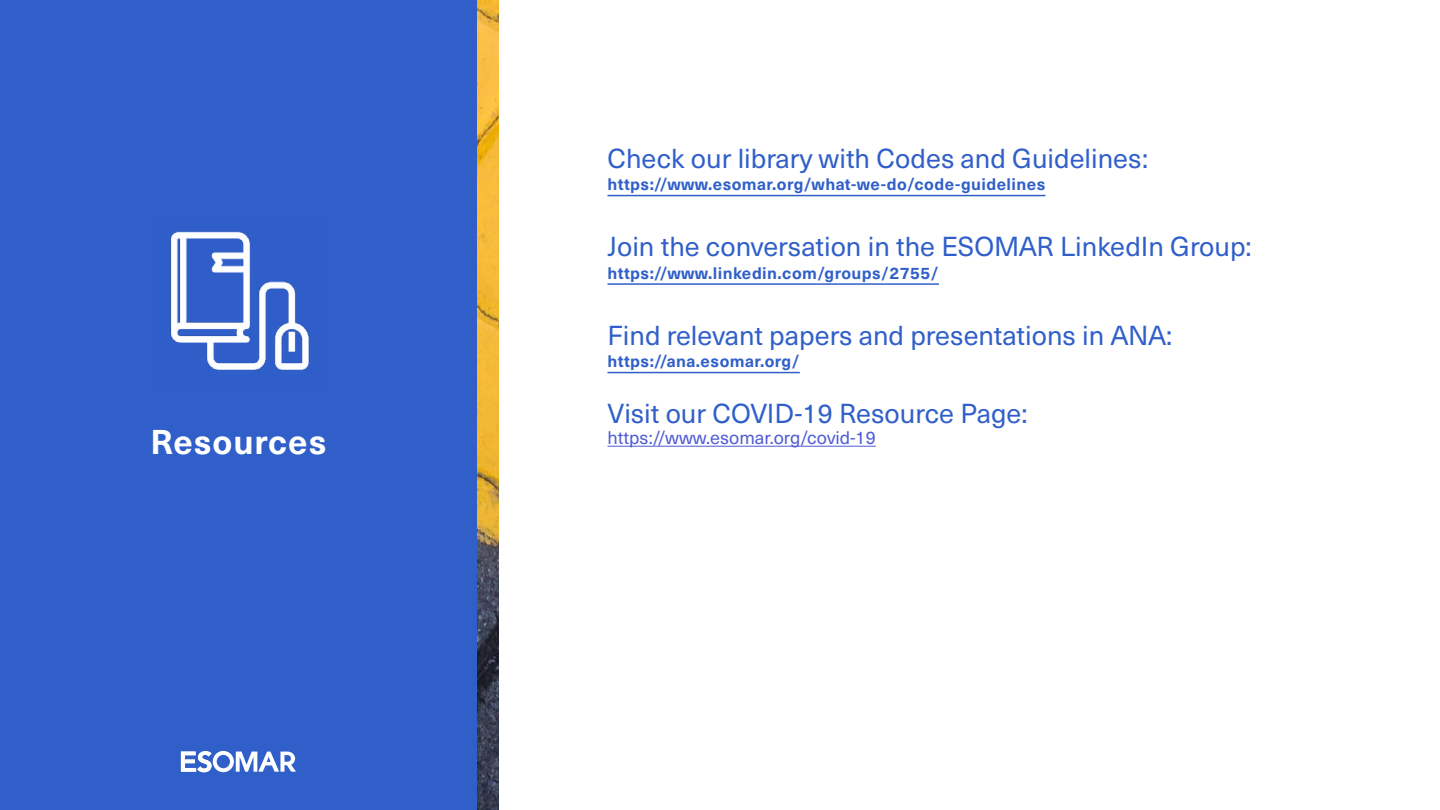
<style>
.page{position:relative;width:1440px;height:810px;background:#fff}
.page>*{position:absolute;margin:0;border:0;box-sizing:border-box;transform-origin:0 0}
.t1{font:700 33.83px "Neue Haas Unica Pro";letter-spacing:.025em;color:#fff}
.t2{font:27px "Neue Haas Unica Pro";color:#305fca}
.t3{font:18px "Neue Haas Unica Pro";color:#4f5cd6}
.t4{font:700 16.5px "Neue Haas Unica Pro";letter-spacing:.025em;color:#305fca}
</style>
<div class="page">
<img style="left:476px;top:0;width:23px;height:810px">
<div style="left:0;top:0;width:476px;height:810px;background:#305fca"></div>
<svg style="left:181px;top:751px;width:115px;height:21px"></svg>
<img style="left:170px;top:231px;width:140px;height:139px">
<hr style="left:608px;top:195px;width:437px;height:1px;background:#305fca">
<hr style="left:608px;top:283px;width:331px;height:2px;background:#305fca">
<hr style="left:608px;top:372px;width:192px;height:1px;background:#305fca">
<hr style="left:608px;top:446px;width:268px;height:1px;background:#4f5cd6">
<p class="t1" style="left:151px;top:421px;width:177px">Resources</p>
<p class="t2" style="left:608px;top:142px;width:542px">Check our library with Codes and Guidelines:</p>
<p class="t4" style="left:608px;top:174px;width:439px">https://www.esomar.org/what-we-do/code-guidelines</p>
<p class="t2" style="left:608px;top:231px;width:646px">Join the conversation in the ESOMAR LinkedIn Group:</p>
<p class="t4" style="left:608px;top:263px;width:333px">https://www.linkedin.com/groups/2755/</p>
<p class="t2" style="left:608px;top:319px;width:566px">Find relevant papers and presentations in ANA:</p>
<p class="t4" style="left:608px;top:351px;width:194px">https://ana.esomar.org/</p>
<p class="t2" style="left:608px;top:397px;width:421px">Visit our COVID-19 Resource Page:</p>
<p class="t3" style="left:608px;top:427px;width:270px">https://www.esomar.org/covid-19</p>
</div>
